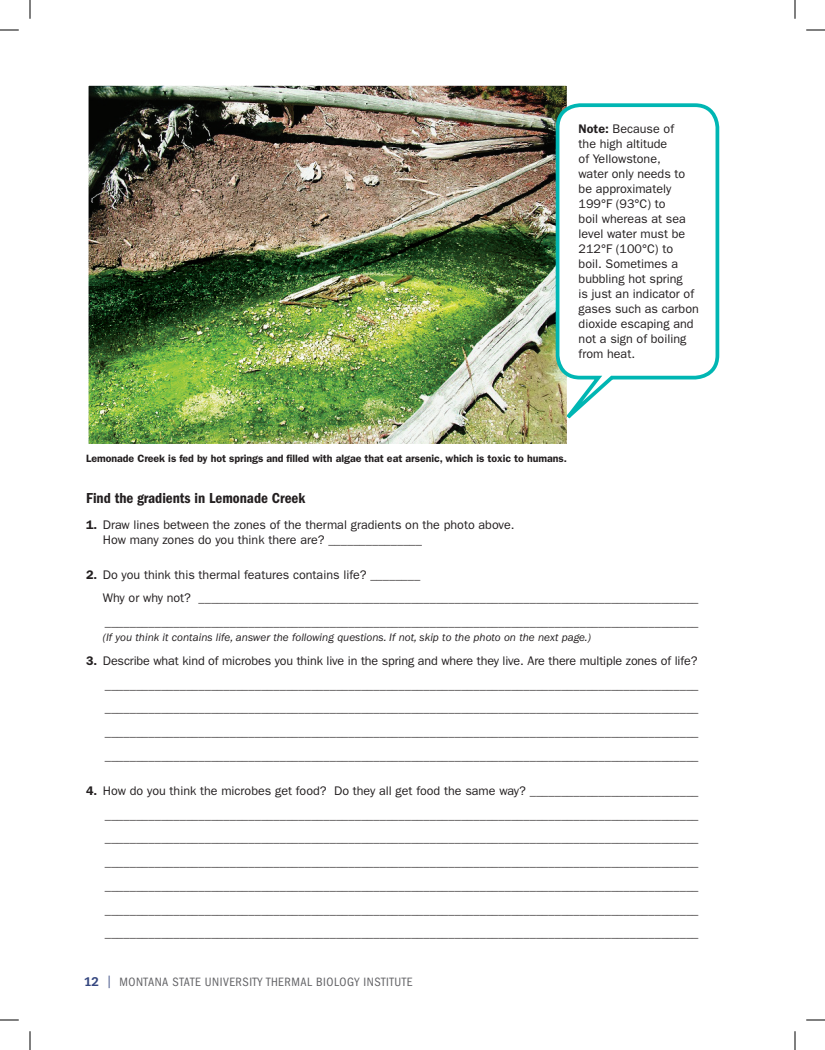
<style>
.page{position:relative;width:825px;height:1050px;background:#fff}
.page>*{position:absolute;margin:0;border:0;box-sizing:border-box;transform-origin:0 0}
.t1{font:15px "ITC Franklin Gothic Std Dm Cd";color:#231f20}
.t2{font:12.5px/15px "ITC Franklin Gothic Std";color:#231f20}
.t3{font:condensed 12.5px "ITC Franklin Gothic Std";letter-spacing:.04em;color:#636366}
.t4{font:italic 11.25px "ITC Franklin Gothic Std";color:#231f20}
.t5{font:600 10.62px "ITC Franklin Gothic Std";letter-spacing:-.005em;color:#231f20}
.s1{font-weight:600}
.s2{font-family:"Caecilia LT Std";font-weight:800;font-stretch:normal;color:#354780}
.s3{color:#354780}
</style>
<div class="page">
<svg style="left:0;top:30px;width:19px;height:1px"></svg>
<svg style="left:30px;top:0;width:1px;height:19px"></svg>
<svg style="left:806px;top:30px;width:19px;height:1px"></svg>
<svg style="left:795px;top:0;width:1px;height:19px"></svg>
<svg style="left:806px;top:1020px;width:19px;height:1px"></svg>
<svg style="left:795px;top:1031px;width:1px;height:19px"></svg>
<svg style="left:0;top:1020px;width:19px;height:1px"></svg>
<svg style="left:30px;top:1031px;width:1px;height:19px"></svg>
<img style="left:89px;top:86px;width:477px;height:357px">
<div style="left:86px;top:83px;width:483px;height:363px;border:2px solid #fff"></div>
<svg style="left:540px;top:101px;width:180px;height:345px"></svg>
<p class="t2" style="left:579px;top:121px;width:122px"><span class="s1">Note:</span> Because of<br>the high altitude<br>of Yellowstone,<br>water only needs to be approximately<br>199°F (93°C) to<br>boil whereas at sea level water must be<br>212°F (100°C) to boil. Sometimes a bubbling hot spring<br>is just an indicator of gases such as carbon dioxide escaping and not a sign of boiling from heat.</p>
<p class="t5" style="left:86px;top:452px;width:482px">Lemonade Creek is fed by hot springs and flled with algae that eat arsenic, which is toxic to humans.</p>
<p class="t1" style="left:86px;top:489px;width:221px">Find the gradients in Lemonade Creek</p>
<p class="t2" style="left:103px;top:517px;width:413px;text-indent:-17px"><span class="s1">1.</span> Draw lines between the zones of the thermal gradients on the photo above.<br>How many zones do you think there are? _______________</p>
<p class="t2" style="left:103px;top:562px;width:597px;line-height:23.8px;text-indent:-17px"><span class="s1">2.</span> Do you think this thermal features contains life? ________<br>Why or why not? ________________________________________________________________________________</p>
<p class="t4" style="left:103px;top:631px;width:490px">(If you think it contains life, answer the following questions. If not, skip to the photo on the next page.)</p>
<p class="t2" style="left:86px;top:653px;width:613px"><span class="s1">3.</span> Describe what kind of microbes you think live in the spring and where they live. Are there multiple zones of life?</p>
<p class="t2" style="left:105px;top:614px;width:595px">_______________________________________________________________________________________________</p>
<p class="t2" style="left:105px;top:672px;width:595px;line-height:23.8px;text-align:justify">_______________________________________________________________________________________________ _______________________________________________________________________________________________ _______________________________________________________________________________________________ _______________________________________________________________________________________________</p>
<p class="t2" style="left:86px;top:783px;width:614px"><span class="s1">4.</span> How do you think the microbes get food? Do they all get food the same way? ___________________________</p>
<p class="t2" style="left:105px;top:802px;width:595px;line-height:23.8px;text-align:justify">_______________________________________________________________________________________________ _______________________________________________________________________________________________ _______________________________________________________________________________________________ _______________________________________________________________________________________________ _______________________________________________________________________________________________ _______________________________________________________________________________________________</p>
<p class="t3" style="left:84px;top:975px;width:330px"><span class="s2">12</span> <span class="s3">|</span> MONTANA STATE UNIVERSITY THERMAL BIOLOGY INSTITUTE</p>
</div>
